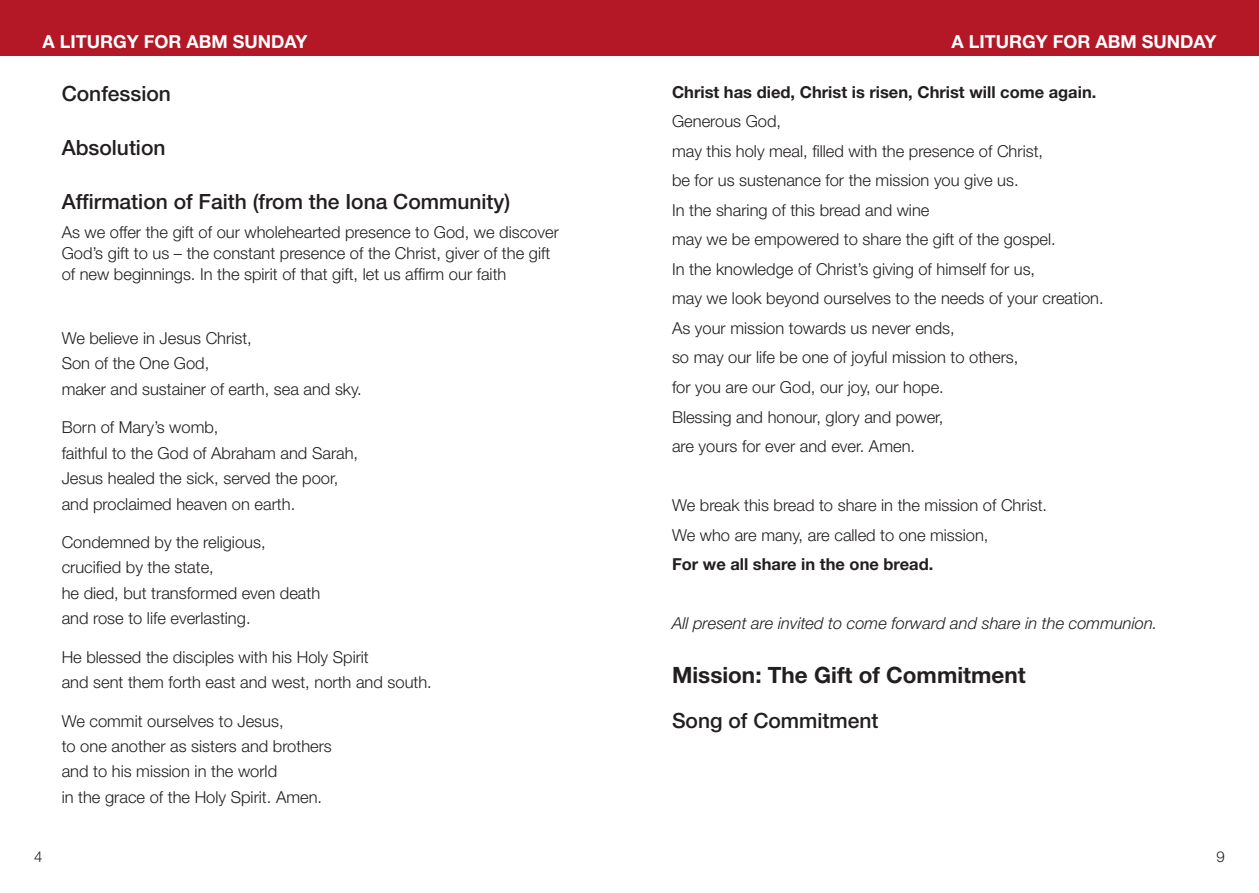
<style>
.page{position:relative;width:1259px;height:893px;background:#fff}
.page>*{position:absolute;margin:0;border:0;box-sizing:border-box;transform-origin:0 0}
.t1{font:700 22.5px "Helvetica Neue";color:#231f20}
.t2{font:500 21px "Helvetica Neue";color:#231f20}
.t3{font:700 18px "Helvetica Neue";color:#fff}
.t4{font:300 16.5px/25.5px "Helvetica Neue";color:#231f20}
.t5{font:700 16.5px "Helvetica Neue";color:#231f20}
.t6{font:italic 300 16.5px "Helvetica Neue";color:#231f20}
.t7{font:300 15px "Helvetica Neue";color:#231f20}
</style>
<div class="page">
<div style="left:0;top:0;width:629px;height:55px;background:#b41725"></div>
<div style="left:629px;top:0;width:630px;height:55px;background:#b41725"></div>
<p class="t3" style="left:43px;top:31px;width:267px">A Liturgy for ABM Sunday</p>
<p class="t2" style="left:62px;top:81px;width:111px">Confession</p>
<p class="t2" style="left:62px;top:135px;width:105px">Absolution</p>
<p class="t2" style="left:62px;top:189px;width:450px">Affirmation of Faith (from the Iona Community)</p>
<p class="t4" style="left:62px;top:222px;width:499px;line-height:21px">As we offer the gift of our wholehearted presence to God, we discover<br>God’s gift to us – the constant presence of the Christ, giver of the gift of new beginnings. In the spirit of that gift, let us affirm our faith</p>
<p class="t4" style="left:62px;top:325px;width:302px">We believe in Jesus Christ,<br>Son of the One God,<br>maker and sustainer of earth, sea and sky.</p>
<p class="t4" style="left:62px;top:414px;width:298px">Born of Mary’s womb,<br>faithful to the God of Abraham and Sarah,<br>Jesus healed the sick, served the poor, and proclaimed heaven on earth.</p>
<p class="t4" style="left:62px;top:529px;width:260px">Condemned by the religious, crucified by the state,<br>he died, but transformed even death and rose to life everlasting.</p>
<p class="t4" style="left:62px;top:644px;width:372px">He blessed the disciples with his Holy Spirit<br>and sent them forth east and west, north and south.</p>
<p class="t4" style="left:62px;top:707px;width:272px">We commit ourselves to Jesus,<br>to one another as sisters and brothers and to his mission in the world<br>in the grace of the Holy Spirit. Amen.</p>
<p class="t3" style="left:951px;top:31px;width:267px">A Liturgy for ABM Sunday</p>
<p class="t5" style="left:672px;top:82px;width:426px">Christ has died, Christ is risen, Christ will come again.</p>
<p class="t4" style="left:672px;top:106px;width:433px;line-height:29.5px">Generous God,<br>may this holy meal, filled with the presence of Christ,<br>be for us sustenance for the mission you give us.<br>In the sharing of this bread and wine<br>may we be empowered to share the gift of the gospel.<br>In the knowledge of Christ’s giving of himself for us,<br>may we look beyond ourselves to the needs of your creation.<br>As your mission towards us never ends,<br>so may our life be one of joyful mission to others,<br>for you are our God, our joy, our hope.<br>Blessing and honour, glory and power,<br>are yours for ever and ever. Amen.</p>
<p class="t4" style="left:672px;top:490px;width:376px;line-height:29.5px">We break this bread to share in the mission of Christ.<br>We who are many, are called to one mission,</p>
<p class="t5" style="left:672px;top:554px;width:263px">For we all share in the one bread.</p>
<p class="t6" style="left:672px;top:613px;width:487px">All present are invited to come forward and share in the communion.</p>
<h1 class="t1" style="left:672px;top:661px;width:355px">Mission: The Gift of Commitment</h1>
<p class="t2" style="left:672px;top:708px;width:208px">Song of Commitment</p>
<p class="t7" style="left:34px;top:848px;width:10px">4</p>
<p class="t7" style="left:1216px;top:848px;width:10px">9</p>
</div>
